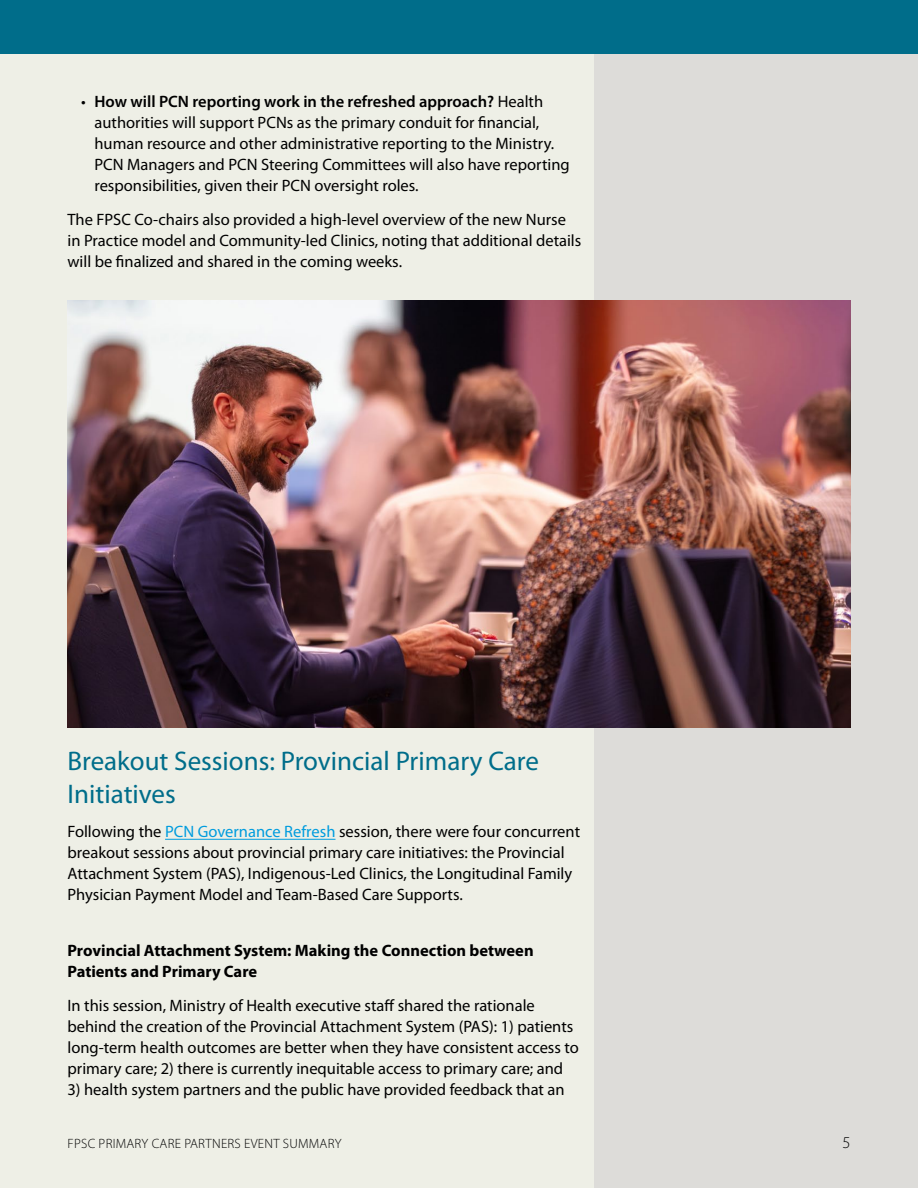
<style>
.page{position:relative;width:918px;height:1188px;background:#fff}
.page>*{position:absolute;margin:0;border:0;box-sizing:border-box;transform-origin:0 0}
.t1{font:27px/33px "Myriad Pro";color:#006d8a}
.t2{font:16.5px/21px "Myriad Pro";color:#000}
.t3{font:700 16.5px/21px "Myriad Pro";color:#000}
.t4{font:300 16.5px "Myriad Pro";color:#000}
.t5{font:300 13.5px "Myriad Pro";letter-spacing:.02em;color:#000}
.s1{font-weight:600}
.s2{color:#009cde}
</style>
<div class="page">
<div style="left:0;top:0;width:918px;height:54px;background:#006d8a"></div>
<div style="left:0;top:54px;width:594px;height:1134px;background:#eeefe6"></div>
<div style="left:594px;top:54px;width:324px;height:1134px;background:#dddcd9"></div>
<hr style="left:165px;top:839px;width:171px;height:1px;background:#009cde">
<img style="left:68px;top:301px;width:782px;height:427px">
<p class="t2" style="left:94px;top:91px;width:477px;text-indent:-13px">• <span class="s1">How will PCN reporting work in the refreshed approach?</span> Health authorities will support PCNs as the primary conduit for financial, human resource and other administrative reporting to the Ministry.<br>PCN Managers and PCN Steering Committees will also have reporting responsibilities, given their PCN oversight roles.</p>
<p class="t2" style="left:68px;top:209px;width:515px">The FPSC Co-chairs also provided a high-level overview of the new Nurse in Practice model and Community-led Clinics, noting that additional details will be finalized and shared in the coming weeks.</p>
<h1 class="t1" style="left:68px;top:744px;width:473px">Breakout Sessions: Provincial Primary Care<br>Initiatives</h1>
<p class="t2" style="left:68px;top:821px;width:514px">Following the <span class="s2">PCN Governance Refresh</span> session, there were four concurrent breakout sessions about provincial primary care initiatives: the Provincial Attachment System (PAS), Indigenous-Led Clinics, the Longitudinal Family Physician Payment Model and Team-Based Care Supports.</p>
<p class="t3" style="left:68px;top:939px;width:468px">Provincial Attachment System: Making the Connection between<br>Patients and Primary Care</p>
<p class="t2" style="left:68px;top:995px;width:513px">In this session, Ministry of Health executive staff shared the rationale behind the creation of the Provincial Attachment System (PAS): 1) patients long-term health outcomes are better when they have consistent access to primary care; 2) there is currently inequitable access to primary care; and</p>
<p class="t2" style="left:68px;top:1079px;width:499px">3) health system partners and the public have provided feedback that an</p>
<p class="t5" style="left:68px;top:1135px;width:275px">FPSC PRIMARY CARE PARTNERS EVENT SUMMARY</p>
<p class="t4" style="left:842px;top:1132px;width:10px">5</p>
</div>
